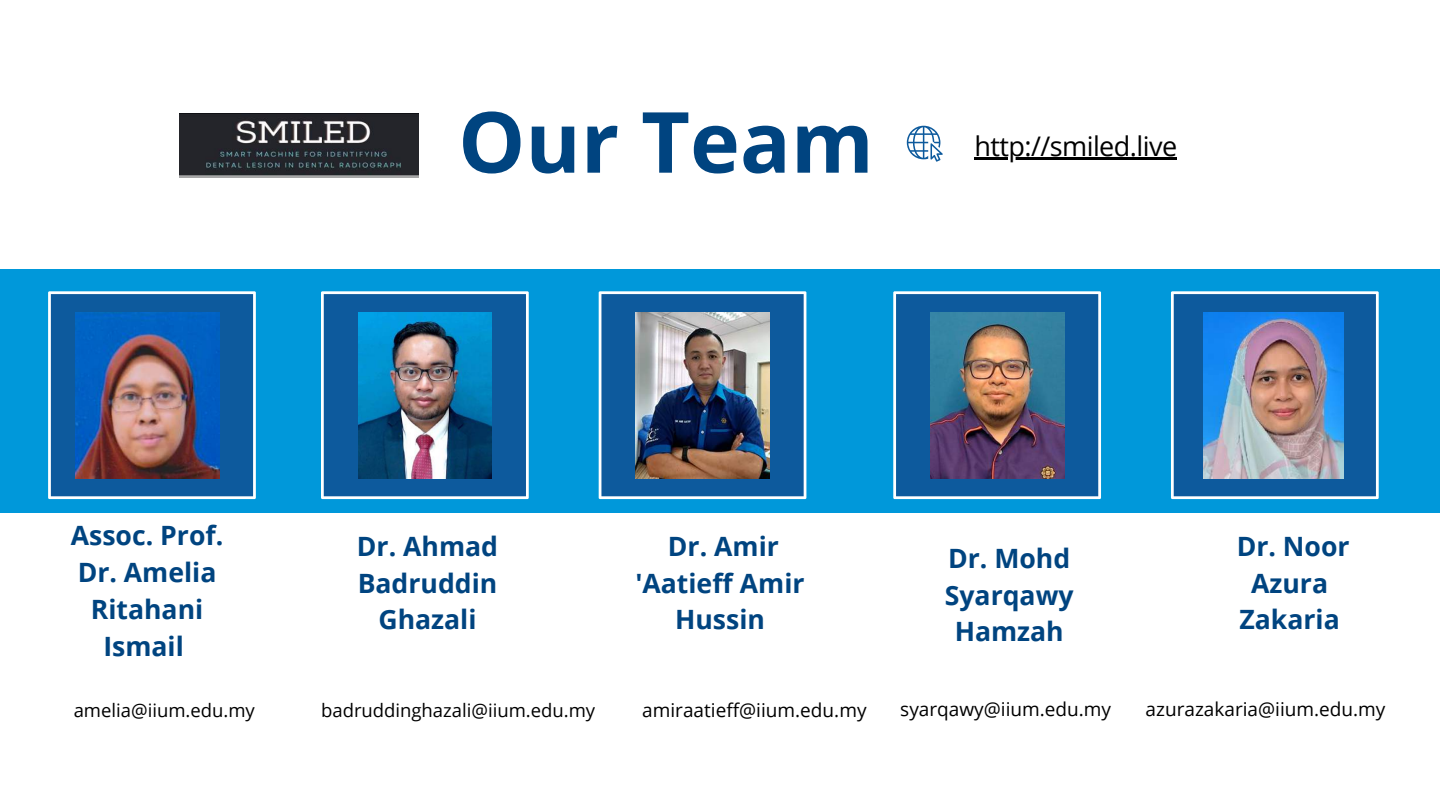
<style>
.page{position:relative;width:1440px;height:810px;background:#fff}
.page>*{position:absolute;margin:0;border:0;box-sizing:border-box;transform-origin:0 0}
.t1{font:700 84.4px "Open Sans";color:#004480}
.t2{font:27px "Open Sans";letter-spacing:-.02em;color:#000}
.t3{font:700 26.6px/36.8px "Open Sans";color:#004480;text-align:center}
.t4{font:19px "Open Sans";color:#000}
.t5{font:18.5px "Open Sans";color:#000}
</style>
<div class="page">
<div style="left:0;top:269px;width:1440px;height:243px;background:#0098da"></div>
<svg style="left:1171px;top:291px;width:208px;height:208px;background:#286da9"></svg>
<svg style="left:893px;top:291px;width:208px;height:208px;background:#276ca7"></svg>
<svg style="left:599px;top:291px;width:207px;height:208px;background:#266ba7"></svg>
<svg style="left:321px;top:291px;width:208px;height:208px;background:#266ca7"></svg>
<svg style="left:48px;top:291px;width:208px;height:208px;background:#246aa6"></svg>
<img style="left:75px;top:312px;width:144px;height:167px">
<img style="left:359px;top:312px;width:132px;height:167px">
<img style="left:636px;top:312px;width:134px;height:167px">
<img style="left:930px;top:312px;width:134px;height:167px">
<img style="left:1204px;top:312px;width:139px;height:167px">
<img style="left:180px;top:113px;width:238px;height:64px">
<svg style="left:907px;top:126px;width:36px;height:36px"></svg>
<hr style="left:974px;top:157px;width:203px;height:2px;background:#000">
<h1 class="t1" style="left:458px;top:83px;width:417px">Our Team</h1>
<p class="t2" style="left:974px;top:127px;width:204px">http://smiled.live</p>
<p class="t3" style="left:71px;top:517px;width:154px">Assoc. Prof.<br>Dr. Amelia<br>Ritahani<br>Ismail</p>
<p class="t3" style="left:357px;top:527px;width:143px">Dr. Ahmad<br>Badruddin<br>Ghazali</p>
<p class="t5" style="left:74px;top:698px;width:183px">amelia@iium.edu.my</p>
<p class="t5" style="left:321px;top:698px;width:276px">badruddinghazali@iium.edu.my</p>
<p class="t3" style="left:635px;top:527px;width:171px">Dr. Amir 'Aatieff Amir<br>Hussin</p>
<p class="t4" style="left:642px;top:697px;width:226px">amiraatieff@iium.edu.my</p>
<p class="t3" style="left:945px;top:539px;width:130px">Dr. Mohd<br>Syarqawy<br>Hamzah</p>
<p class="t3" style="left:1237px;top:527px;width:114px">Dr. Noor<br>Azura<br>Zakaria</p>
<p class="t4" style="left:900px;top:695px;width:212px">syarqawy@iium.edu.my</p>
<p class="t4" style="left:1146px;top:695px;width:241px">azurazakaria@iium.edu.my</p>
</div>
